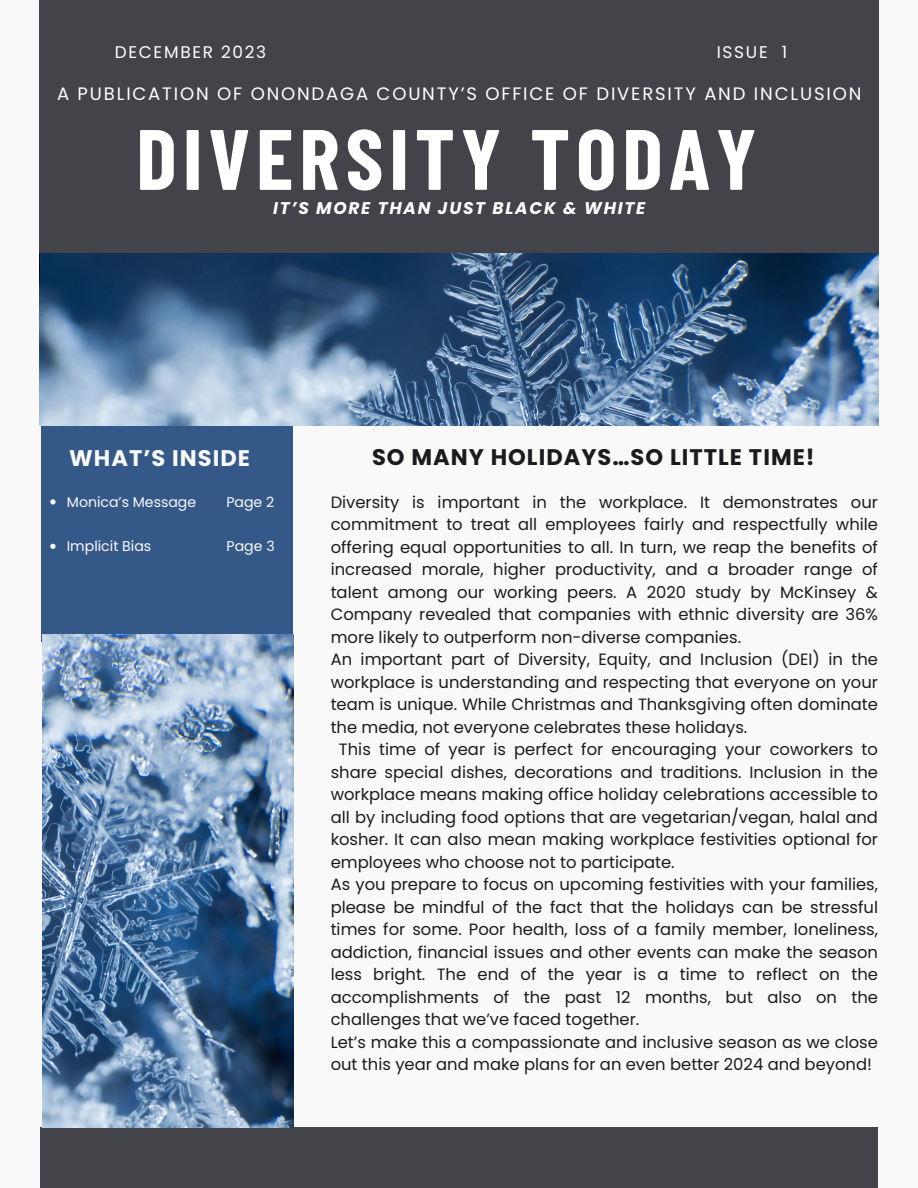
<style>
.page{position:relative;width:918px;height:1188px;background:#f9f9f9}
.page>*{position:absolute;margin:0;border:0;box-sizing:border-box;transform-origin:0 0}
.t1{font:700 85.5px "Barlow Condensed";letter-spacing:.07em;color:#fff}
.t2{font:700 22.5px "Poppins";letter-spacing:.045em;color:#1a1b1e}
.t3{font:700 22.5px "Poppins";letter-spacing:.045em;color:#f9f9f9}
.t4{font:18px "Poppins";letter-spacing:.1em;color:#fff}
.t5{font:italic 700 16.95px "Poppins";letter-spacing:.1em;color:#fff}
.t6{font:16.95px "Poppins";letter-spacing:.1em;color:#fff}
.t7{font:16.35px/22.5px "Poppins";color:#1a1b1e;text-align:justify}
.t8{font:14.1px "Poppins";color:#f9f9f9}
</style>
<div class="page">
<div style="left:41px;top:427px;width:252px;height:215px;background:#345988"></div>
<div style="left:40px;top:1127px;width:838px;height:61px;background:#424449"></div>
<div style="left:39px;top:0;width:839px;height:252px;background:#424449"></div>
<img style="left:39px;top:254px;width:839px;height:172px">
<img style="left:43px;top:635px;width:251px;height:492px">
<svg style="left:50px;top:499px;width:6px;height:6px"></svg>
<svg style="left:50px;top:544px;width:6px;height:5px"></svg>
<p class="t6" style="left:115px;top:40px;width:153px">DECEMBER 2023</p>
<p class="t6" style="left:717px;top:40px;width:72px">ISSUE 1</p>
<p class="t4" style="left:57px;top:81px;width:806px">A PUBLICATION OF ONONDAGA COUNTY’S OFFICE OF DIVERSITY AND INCLUSION</p>
<p class="t1" style="left:136px;top:104px;width:622px">DIVERSITY TODAY</p>
<p class="t5" style="left:273px;top:196px;width:374px">IT’S MORE THAN JUST BLACK &amp; WHITE</p>
<p class="t3" style="left:69px;top:442px;width:182px">WHAT’S INSIDE</p>
<p class="t2" style="left:372px;top:442px;width:444px">SO MANY HOLIDAYS…SO LITTLE TIME!</p>
<p class="t8" style="left:67px;top:492px;width:131px">Monica’s Message</p>
<p class="t8" style="left:226px;top:492px;width:49px">Page 2</p>
<p class="t8" style="left:67px;top:536px;width:86px">Implicit Bias</p>
<p class="t8" style="left:227px;top:536px;width:50px">Page 3</p>
<p class="t7" style="left:331px;top:491px;width:549px">Diversity is important in the workplace. It demonstrates our commitment to treat all employees fairly and respectfully while offering equal opportunities to all. In turn, we reap the benefits of increased morale, higher productivity, and a broader range of talent among our working peers. A 2020 study by McKinsey &amp; Company revealed that companies with ethnic diversity are 36% more likely to outperform non-diverse companies.</p>
<p class="t7" style="left:331px;top:648px;width:549px">An important part of Diversity, Equity, and Inclusion (DEI) in the workplace is understanding and respecting that everyone on your team is unique. While Christmas and Thanksgiving often dominate the media, not everyone celebrates these holidays.</p>
<p class="t7" style="left:331px;top:738px;width:549px;text-indent:8px">This time of year is perfect for encouraging your coworkers to share special dishes, decorations and traditions. Inclusion in the workplace means making office holiday celebrations accessible to all by including food options that are vegetarian/vegan, halal and kosher. It can also mean making workplace festivities optional for employees who choose not to participate.</p>
<p class="t7" style="left:331px;top:873px;width:549px">As you prepare to focus on upcoming festivities with your families, please be mindful of the fact that the holidays can be stressful times for some. Poor health, loss of a family member, loneliness, addiction, financial issues and other events can make the season less bright. The end of the year is a time to reflect on the accomplishments of the past 12 months, but also on the challenges that we’ve faced together.</p>
<p class="t7" style="left:331px;top:1031px;width:549px">Let’s make this a compassionate and inclusive season as we close out this year and make plans for an even better 2024 and beyond!</p>
</div>
